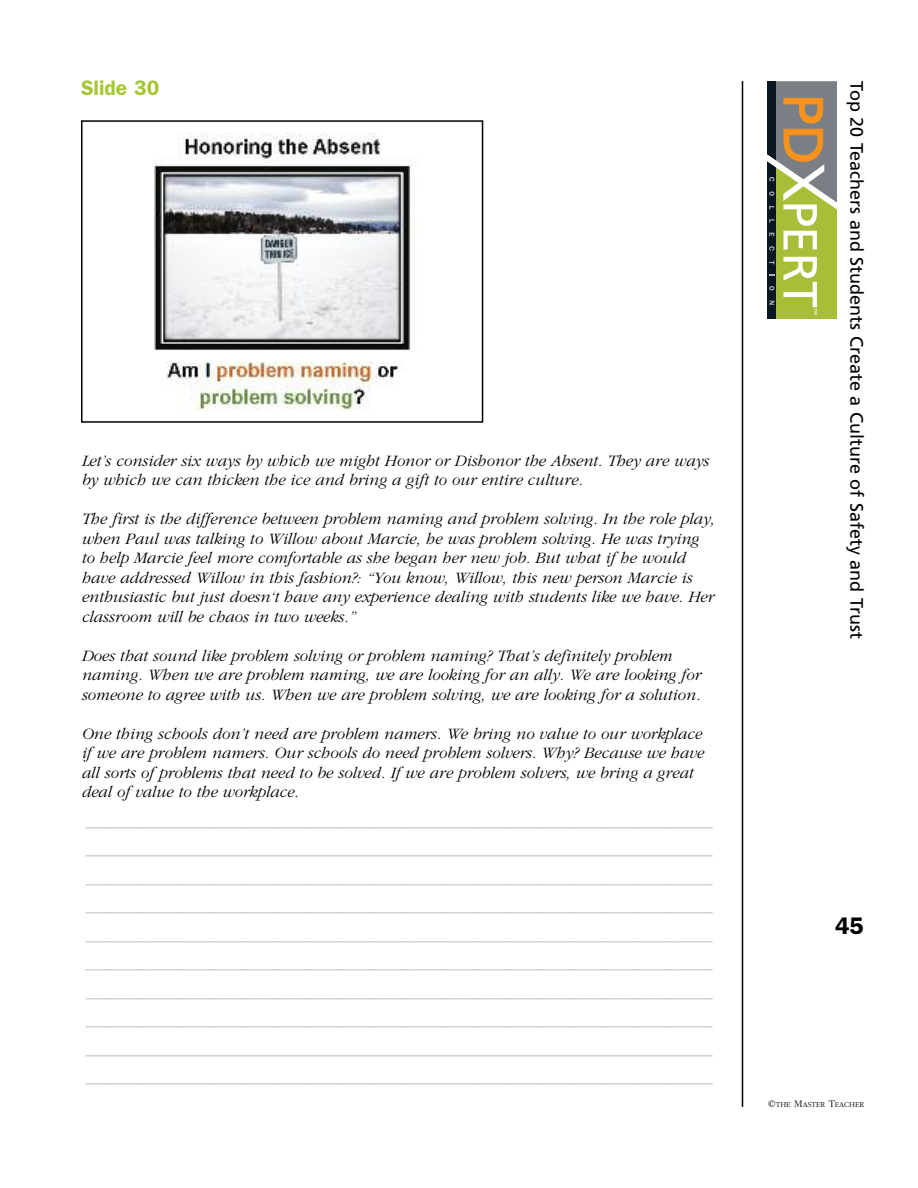
<style>
.page{position:relative;width:918px;height:1188px;background:#fff}
.page>*{position:absolute;margin:0;border:0;box-sizing:border-box;transform-origin:0 0}
.t1{font:600 24px "Franklin Gothic";color:#000}
.t2{font:600 21px "Franklin Gothic";color:#a4c835}
.t3{font:18px "Frutiger";color:#000}
.t4{font:italic 300 16.5px/19.5px "Garamond";color:#000}
.t5{font:300 16.5px/28.5px "Garamond";color:#b3b3b3;text-align:justify}
.t6{font:300 7.8px "Garamond";color:#000}
.s1{font-size:10.5px}
</style>
<div class="page">
<hr style="left:742px;top:81px;width:1px;height:1026px;background:#000">
<svg style="left:767px;top:81px;width:70px;height:238px;background:#959b62"></svg>
<img style="left:154px;top:133px;width:259px;height:278px">
<div style="left:81px;top:120px;width:402px;height:303px;border:2px solid #000"></div>
<p class="t2" style="left:81px;top:81px;width:80px">Slide 30</p>
<p class="t4" style="left:81px;top:450px;width:629px">Let’s consider six ways by which we might Honor or Dishonor the Absent. They are ways by which we can thicken the ice and bring a gift to our entire culture.</p>
<p class="t4" style="left:81px;top:509px;width:635px">The first is the difference between problem naming and problem solving. In the role play, when Paul was talking to Willow about Marcie, he was problem solving. He was trying to help Marcie feel more comfortable as she began her new job. But what if he would have addressed Willow in this fashion?: “You know, Willow, this new person Marcie is enthusiastic but just doesn‘t have any experience dealing with students like we have. Her classroom will be chaos in two weeks.”</p>
<p class="t4" style="left:81px;top:645px;width:621px">Does that sound like problem solving or problem naming? That’s definitely problem naming. When we are problem naming, we are looking for an ally. We are looking for someone to agree with us. When we are problem solving, we are looking for a solution.</p>
<p class="t4" style="left:81px;top:723px;width:624px">One thing schools don’t need are problem namers. We bring no value to our workplace if we are problem namers. Our schools do need problem solvers. Why? Because we have all sorts of problems that need to be solved. If we are problem solvers, we bring a great deal of value to the workplace.</p>
<p class="t5" style="left:86px;top:806px;width:629px">____________________________________________________________________________ ____________________________________________________________________________ ____________________________________________________________________________ ____________________________________________________________________________ ____________________________________________________________________________ ____________________________________________________________________________ ____________________________________________________________________________ ____________________________________________________________________________ ____________________________________________________________________________ ____________________________________________________________________________</p>
<p class="t3" style="left:864px;top:81px;width:559px;rotate:90deg">Top 20 Teachers and Students Create a Culture of Safety and Trust</p>
<p class="t1" style="left:835px;top:918px;width:30px">45</p>
<p class="t6" style="left:768px;top:1100px;width:98px"><span class="s1">©</span>THE <span class="s1">M</span>ASTER <span class="s1">T</span>EACHER</p>
</div>
